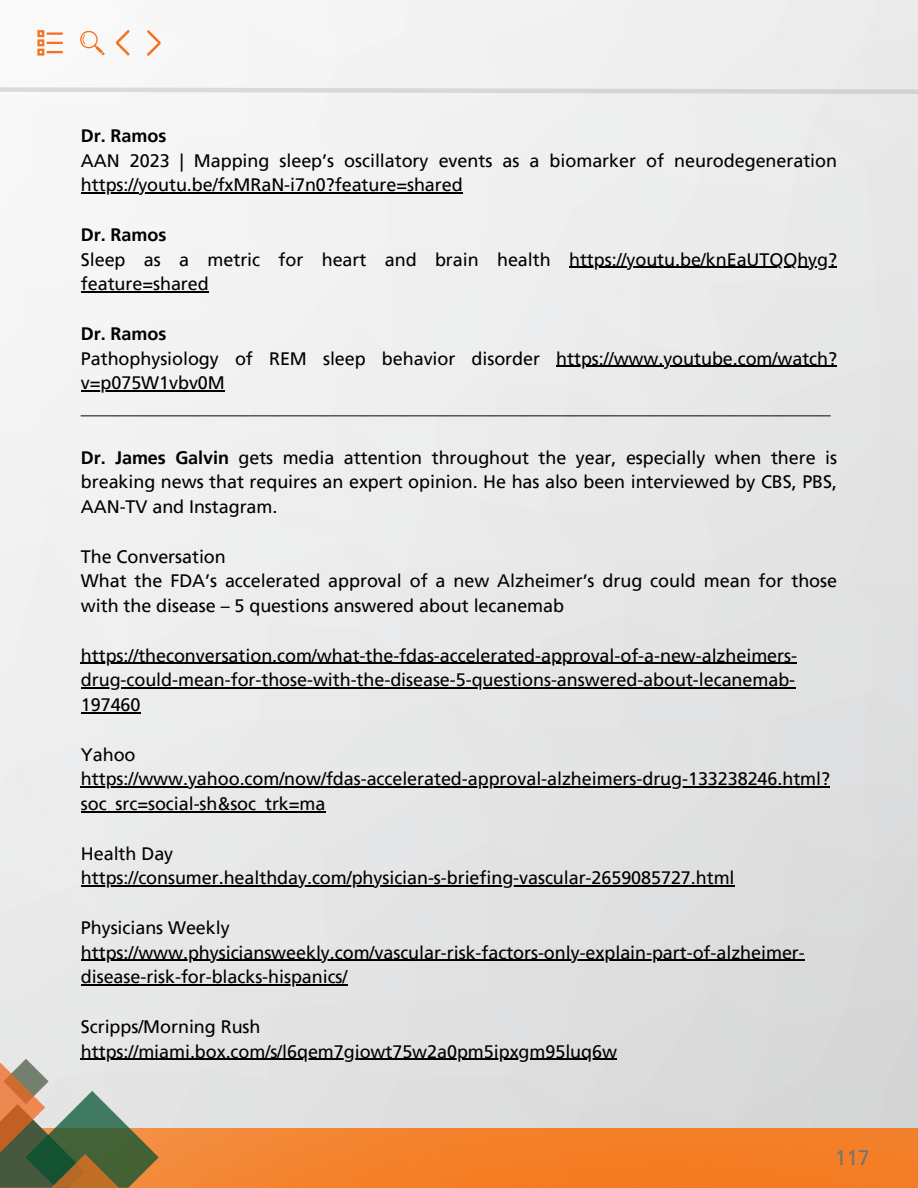
<style>
.page{position:relative;width:918px;height:1188px;background:#fff}
.page>*{position:absolute;margin:0;border:0;box-sizing:border-box;transform-origin:0 0}
.t1{font:21px "Frutiger LT Pro";color:#737373}
.t2{font:18px/24.8px "Frutiger LT Pro";letter-spacing:-.005em;color:#000}
.t3{font:700 18px "Frutiger LT Pro";letter-spacing:-.005em;color:#000}
.s1{font-weight:700}
</style>
<div class="page">
<img style="left:0;top:94px;width:918px;height:1034px">
<svg style="left:0;top:0;width:918px;height:94px"></svg>
<hr style="left:81px;top:192px;width:382px;height:2px;background:#000">
<hr style="left:569px;top:267px;width:268px;height:1px;background:#000">
<hr style="left:81px;top:291px;width:128px;height:1px;background:#000">
<hr style="left:556px;top:366px;width:281px;height:1px;background:#000">
<hr style="left:81px;top:390px;width:144px;height:2px;background:#000">
<hr style="left:81px;top:663px;width:716px;height:1px;background:#000">
<hr style="left:81px;top:687px;width:714px;height:1px;background:#000">
<hr style="left:81px;top:712px;width:60px;height:1px;background:#000">
<hr style="left:81px;top:786px;width:749px;height:2px;background:#000">
<hr style="left:81px;top:811px;width:245px;height:1px;background:#000">
<hr style="left:81px;top:885px;width:654px;height:1px;background:#000">
<hr style="left:81px;top:960px;width:724px;height:1px;background:#000">
<hr style="left:81px;top:984px;width:267px;height:2px;background:#000">
<hr style="left:81px;top:1059px;width:536px;height:1px;background:#000">
<img style="left:159px;top:1128px;width:759px;height:60px">
<svg style="left:0;top:1059px;width:159px;height:129px;background:#969276"></svg>
<p class="t3" style="left:81px;top:124px;width:87px">Dr. Ramos</p>
<p class="t2" style="left:81px;top:148px;width:758px">AAN 2023 | Mapping sleep’s oscillatory events as a biomarker of neurodegeneration https://youtu.be/fxMRaN-i7n0?feature=shared</p>
<p class="t3" style="left:81px;top:223px;width:87px">Dr. Ramos</p>
<p class="t2" style="left:81px;top:247px;width:758px">Sleep as a metric for heart and brain health https://youtu.be/knEaUTQQhyg? feature=shared</p>
<p class="t3" style="left:81px;top:322px;width:87px">Dr. Ramos</p>
<p class="t2" style="left:81px;top:346px;width:758px">Pathophysiology of REM sleep behavior disorder https://www.youtube.com/watch? v=p075W1vbv0M</p>
<p class="t2" style="left:81px;top:395px;width:752px">____________________________________________________________________________________</p>
<p class="t2" style="left:81px;top:445px;width:758px;text-align:justify"><span class="s1">Dr. James Galvin</span> gets media attention throughout the year, especially when there is breaking news that requires an expert opinion. He has also been interviewed by CBS, PBS, AAN-TV and Instagram.</p>
<p class="t2" style="left:81px;top:544px;width:146px">The Conversation</p>
<p class="t2" style="left:81px;top:568px;width:758px">What the FDA’s accelerated approval of a new Alzheimer’s drug could mean for those with the disease – 5 questions answered about lecanemab</p>
<p class="t2" style="left:81px;top:643px;width:718px;text-align:justify">https://theconversation.com/what-the-fdas-accelerated-approval-of-a-new-alzheimers&shy;drug-could-mean-for-those-with-the-disease-5-questions-answered-about-lecanemab-197460</p>
<p class="t2" style="left:81px;top:742px;width:56px">Yahoo</p>
<p class="t2" style="left:81px;top:766px;width:751px">https://www.yahoo.com/now/fdas-accelerated-approval-alzheimers-drug-133238246.html? soc_src=social-sh&amp;soc_trk=ma</p>
<p class="t2" style="left:81px;top:841px;width:94px">Health Day</p>
<p class="t2" style="left:81px;top:865px;width:655px">https://consumer.healthday.com/physician-s-briefing-vascular-2659085727.html</p>
<p class="t2" style="left:81px;top:915px;width:150px">Physicians Weekly</p>
<p class="t2" style="left:81px;top:940px;width:725px">https://www.physiciansweekly.com/vascular-risk-factors-only-explain-part-of-alzheimer&shy;disease-risk-for-blacks-hispanics/</p>
<p class="t2" style="left:81px;top:1014px;width:181px">Scripps/Morning Rush</p>
<p class="t2" style="left:81px;top:1039px;width:538px">https://miami.box.com/s/l6qem7giowt75w2a0pm5ipxgm95luq6w</p>
<p class="t1" style="left:835px;top:1145px;width:36px">117</p>
</div>
